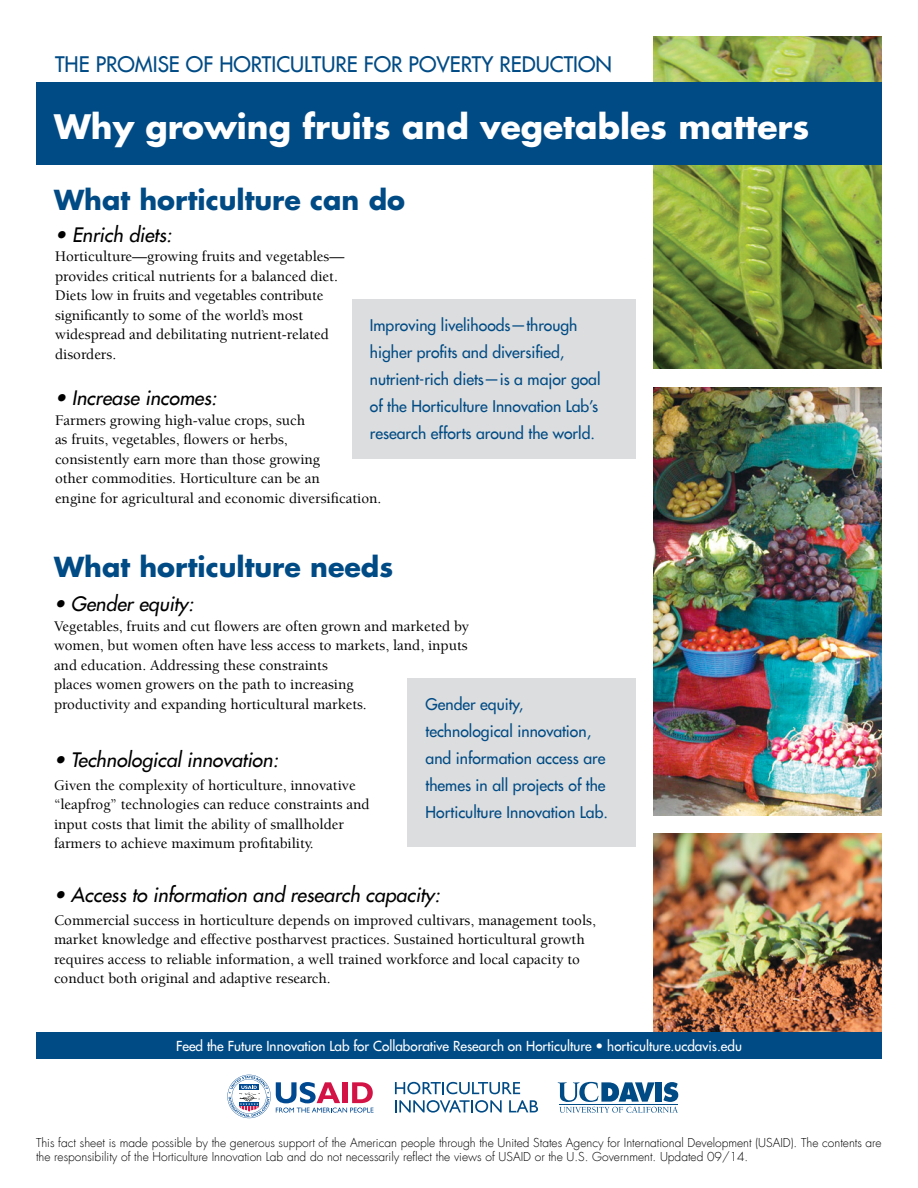
<style>
.page{position:relative;width:918px;height:1188px;background:#fff}
.page>*{position:absolute;margin:0;border:0;box-sizing:border-box;transform-origin:0 0}
.t1{font:700 33px "Futura UC Davis";color:#fff}
.t2{font:700 27px "Futura UC Davis";color:#004b85}
.t3{font:500 21px "Futura UC Davis";color:#004b85}
.t4{font:italic 500 19.5px "Futura UC Davis";color:#000}
.t5{font:500 15.75px/27px "Futura UC Davis";color:#004b85}
.t6{font:500 15px/19.5px "Berkeley UC Davis";color:#000}
.t7{font:500 13.5px "Futura UC Davis";color:#fff}
.t8{font:300 12px/14.4px "Futura UC Davis";color:#000}
</style>
<div class="page">
<img style="left:654px;top:36px;width:228px;height:333px">
<img style="left:654px;top:387px;width:228px;height:429px">
<div style="left:36px;top:82px;width:846px;height:82px;background:#004b85"></div>
<div style="left:408px;top:678px;width:228px;height:169px;background:#dcddde"></div>
<div style="left:352px;top:299px;width:284px;height:159px;background:#dcddde"></div>
<img style="left:654px;top:833px;width:228px;height:199px">
<svg style="left:395px;top:1082px;width:125px;height:12px"></svg>
<svg style="left:395px;top:1100px;width:107px;height:13px"></svg>
<svg style="left:509px;top:1100px;width:29px;height:12px"></svg>
<svg style="left:227px;top:1075px;width:147px;height:43px"></svg>
<svg style="left:557px;top:1082px;width:121px;height:31px"></svg>
<div style="left:36px;top:1032px;width:846px;height:27px;background:#004b85"></div>
<h3 class="t3" style="left:55px;top:51px;width:559px">The Promise of Horticulture for Poverty Reduction</h3>
<h1 class="t1" style="left:54px;top:105px;width:757px">Why growing fruits and vegetables matters</h1>
<h2 class="t2" style="left:54px;top:182px;width:353px">What horticulture can do</h2>
<h3 class="t4" style="left:55px;top:222px;width:118px">• Enrich diets:</h3>
<p class="t6" style="left:55px;top:246px;width:291px">Horticulture—growing fruits and vegetables— provides critical nutrients for a balanced diet.<br>Diets low in fruits and vegetables contribute significantly to some of the world’s most widespread and debilitating nutrient-related disorders.</p>
<h3 class="t4" style="left:55px;top:386px;width:163px">• Increase incomes:</h3>
<p class="t6" style="left:55px;top:410px;width:328px">Farmers growing high-value crops, such<br>as fruits, vegetables, flowers or herbs,<br>consistently earn more than those growing<br>other commodities. Horticulture can be an<br>engine for agricultural and economic diversification.</p>
<p class="t5" style="left:370px;top:312px;width:232px">Improving livelihoods—through higher profits and diversified, nutrient-rich diets—is a major goal of the Horticulture Innovation Lab’s research efforts around the world.</p>
<h2 class="t2" style="left:54px;top:549px;width:341px">What horticulture needs</h2>
<h3 class="t4" style="left:54px;top:592px;width:141px">• Gender equity:</h3>
<p class="t6" style="left:54px;top:616px;width:417px">Vegetables, fruits and cut flowers are often grown and marketed by women, but women often have less access to markets, land, inputs and education. Addressing these constraints<br>places women growers on the path to increasing<br>productivity and expanding horticultural markets.</p>
<p class="t5" style="left:426px;top:691px;width:184px">Gender equity, technological innovation, and information access are themes in all projects of the<br>Horticulture Innovation Lab.</p>
<h3 class="t4" style="left:54px;top:748px;width:226px">• Technological innovation:</h3>
<p class="t6" style="left:54px;top:775px;width:317px">Given the complexity of horticulture, innovative “leapfrog” technologies can reduce constraints and input costs that limit the ability of smallholder farmers to achieve maximum profitability.</p>
<h3 class="t4" style="left:54px;top:883px;width:388px">• Access to information and research capacity:</h3>
<p class="t6" style="left:54px;top:910px;width:543px">Commercial success in horticulture depends on improved cultivars, management tools, market knowledge and effective postharvest practices. Sustained horticultural growth requires access to reliable information, a well trained workforce and local capacity to conduct both original and adaptive research.</p>
<p class="t7" style="left:176px;top:1038px;width:567px">Feed the Future Innovation Lab for Collaborative Research on Horticulture • horticulture.ucdavis.edu</p>
<p class="t8" style="left:36px;top:1135px;width:847px">This fact sheet is made possible by the generous support of the American people through the United States Agency for International Development (USAID). The contents are the responsibility of the Horticulture Innovation Lab and do not necessarily reflect the views of USAID or the U.S. Government. Updated 09/14.</p>
</div>
